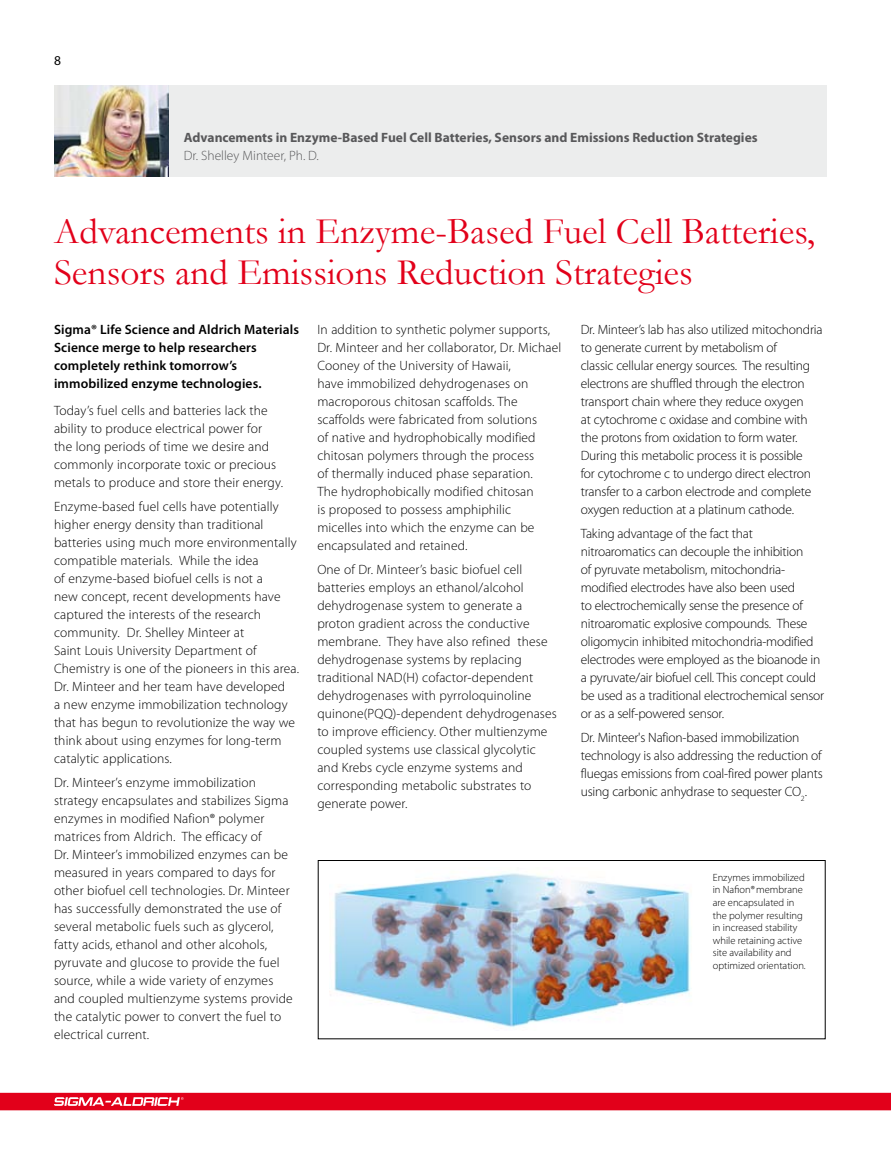
<style>
.page{position:relative;width:891px;height:1175px;background:#fff}
.page>*{position:absolute;margin:0;border:0;box-sizing:border-box;transform-origin:0 0}
.t1{font:37.5px/40.5px "Garamond";color:#e2001a}
.t2{font:300 13.5px/18px "Myriad Pro";letter-spacing:.01em;color:#000}
.t3{font:300 13.5px/18px "Myriad Pro";letter-spacing:-.015em;color:#000}
.t4{font:600 13.5px/18px "Myriad Pro";letter-spacing:.01em;color:#000}
.t5{font:700 13.5px "Myriad Pro";color:#58585a}
.t6{font:300 13.5px "Myriad Pro";color:#58585a}
.t7{font:13.5px "Myriad Pro";color:#000}
.t8{font:300 10.5px/12.6px "Myriad Pro";color:#000}
</style>
<div class="page">
<svg style="left:0;top:1092px;width:891px;height:18px;background:#e4142b"></svg>
<div style="left:54px;top:85px;width:772px;height:91px;background:#eceded"></div>
<img style="left:54px;top:85px;width:114px;height:91px">
<img style="left:329px;top:873px;width:362px;height:155px">
<div style="left:318px;top:860px;width:508px;height:179px;border:1px solid #000"></div>
<p class="t7" style="left:54px;top:52px;width:8px">8</p>
<p class="t5" style="left:184px;top:129px;width:575px">Advancements in Enzyme-Based Fuel Cell Batteries, Sensors and Emissions Reduction Strategies</p>
<p class="t6" style="left:184px;top:147px;width:137px">Dr. Shelley Minteer, Ph. D.</p>
<h1 class="t1" style="left:54px;top:210px;width:762px">Advancements in Enzyme-Based Fuel Cell Batteries,<br>Sensors and Emissions Reduction Strategies</h1>
<p class="t2" style="left:317px;top:321px;width:245px">In addition to synthetic polymer supports, Dr. Minteer and her collaborator, Dr. Michael Cooney of the University of Hawaii,<br>have immobilized dehydrogenases on macroporous chitosan scaffolds. The scaffolds were fabricated from solutions<br>of native and hydrophobically modified chitosan polymers through the process<br>of thermally induced phase separation.<br>The hydrophobically modified chitosan<br>is proposed to possess amphiphilic<br>micelles into which the enzyme can be encapsulated and retained.</p>
<p class="t2" style="left:317px;top:560px;width:241px">One of Dr. Minteer’s basic biofuel cell batteries employs an ethanol/alcohol dehydrogenase system to generate a proton gradient across the conductive membrane. They have also refined these dehydrogenase systems by replacing traditional NAD(H) cofactor-dependent dehydrogenases with pyrroloquinoline quinone(PQQ)-dependent dehydrogenases to improve efficiency. Other multienzyme coupled systems use classical glycolytic and Krebs cycle enzyme systems and corresponding metabolic substrates to generate power.</p>
<p class="t4" style="left:54px;top:320px;width:247px">Sigma® Life Science and Aldrich Materials Science merge to help researchers completely rethink tomorrow’s immobilized enzyme technologies.</p>
<p class="t2" style="left:54px;top:401px;width:231px">Today’s fuel cells and batteries lack the ability to produce electrical power for the long periods of time we desire and commonly incorporate toxic or precious metals to produce and store their energy.</p>
<p class="t2" style="left:54px;top:497px;width:247px">Enzyme-based fuel cells have potentially higher energy density than traditional batteries using much more environmentally compatible materials. While the idea<br>of enzyme-based biofuel cells is not a<br>new concept, recent developments have captured the interests of the research community. Dr. Shelley Minteer at<br>Saint Louis University Department of Chemistry is one of the pioneers in this area.<br>Dr. Minteer and her team have developed<br>a new enzyme immobilization technology that has begun to revolutionize the way we think about using enzymes for long-term catalytic applications.</p>
<p class="t2" style="left:54px;top:773px;width:240px">Dr. Minteer’s enzyme immobilization strategy encapsulates and stabilizes Sigma enzymes in modified Nafion® polymer matrices from Aldrich. The efficacy of<br>Dr. Minteer’s immobilized enzymes can be measured in years compared to days for other biofuel cell technologies. Dr. Minteer has successfully demonstrated the use of several metabolic fuels such as glycerol, fatty acids, ethanol and other alcohols, pyruvate and glucose to provide the fuel source, while a wide variety of enzymes and coupled multienzyme systems provide the catalytic power to convert the fuel to electrical current.</p>
<p class="t3" style="left:581px;top:320px;width:243px">Dr. Minteer’s lab has also utilized mitochondria to generate current by metabolism of<br>classic cellular energy sources. The resulting electrons are shuffled through the electron transport chain where they reduce oxygen<br>at cytochrome c oxidase and combine with the protons from oxidation to form water.<br>During this metabolic process it is possible<br>for cytochrome c to undergo direct electron transfer to a carbon electrode and complete oxygen reduction at a platinum cathode.</p>
<p class="t3" style="left:581px;top:524px;width:245px">Taking advantage of the fact that nitroaromatics can decouple the inhibition<br>of pyruvate metabolism, mitochondria&shy;modified electrodes have also been used<br>to electrochemically sense the presence of nitroaromatic explosive compounds. These oligomycin inhibited mitochondria-modified electrodes were employed as the bioanode in a pyruvate/air biofuel cell. This concept could be used as a traditional electrochemical sensor or as a self-powered sensor.</p>
<p class="t3" style="left:581px;top:728px;width:244px">Dr. Minteer's Nafion-based immobilization technology is also addressing the reduction of fluegas emissions from coal-fired power plants using carbonic anhydrase to sequester CO<sub>2</sub>.</p>
<p class="t8" style="left:713px;top:870px;width:95px">Enzymes immobilized in Nafion®membrane are encapsulated in the polymer resulting in increased stability while retaining active site availability and optimized orientation.</p>
</div>
